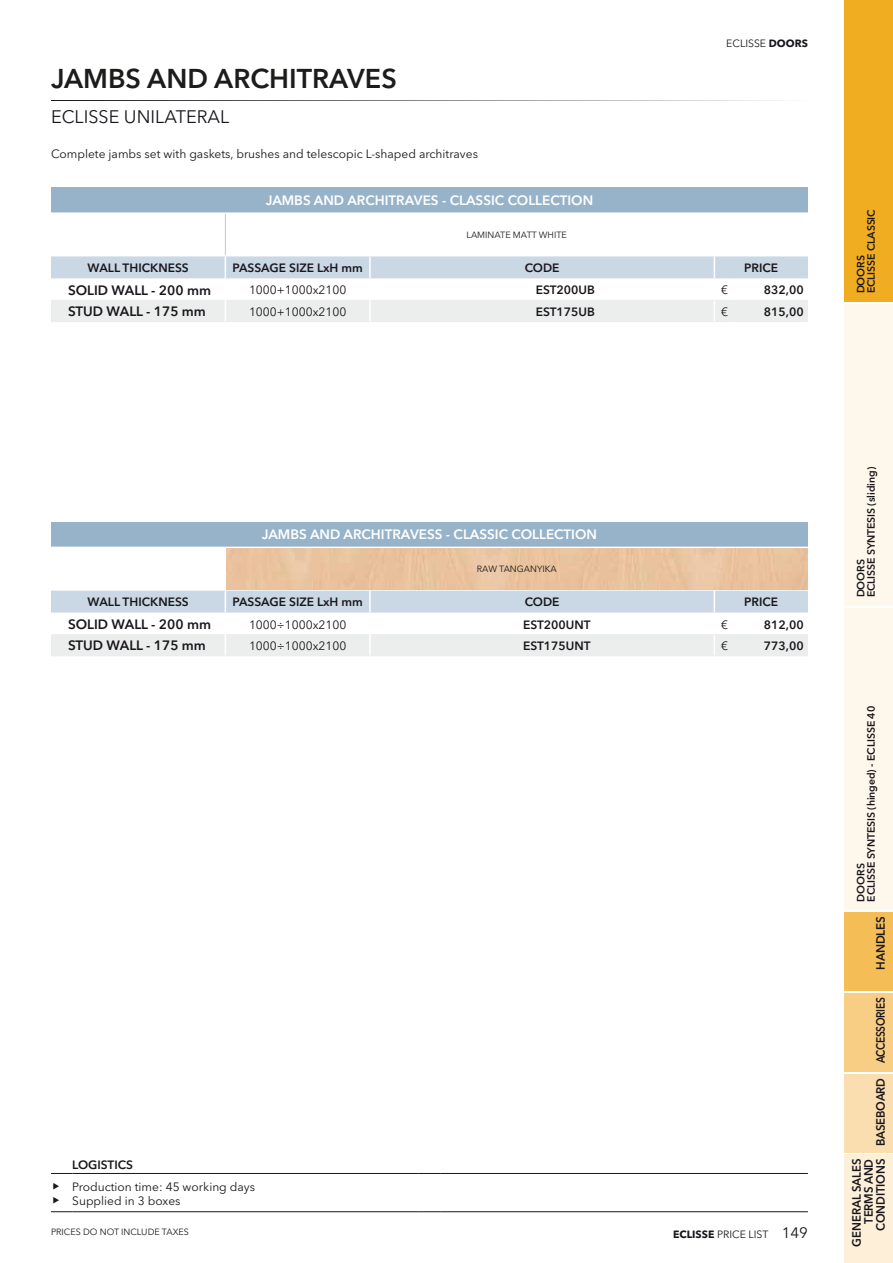
<style>
.page{position:relative;width:893px;height:1263px;background:#fff}
.page>*{position:absolute;margin:0;border:0;box-sizing:border-box;transform-origin:0 0}
.t1{font:600 27px "Avenir Next LT Pro";color:#1c1c1a}
.t2{font:18px "Avenir Next LT Pro";color:#1a171c}
.t3{font:15px "Avenir Next LT Pro";color:#1a171c}
.t4{font:600 13.5px "Avenir Next LT Pro";color:#fff}
.t5{font:600 13.5px "Avenir Next LT Pro";color:#1a171c}
.t6{font:12px/14.4px "Avenir Next LT Pro";color:#1a171c}
.t7{font:600 12px "Avenir Next LT Pro";color:#1a171c}
.t8{font:600 12px/12px "Avenir Next LT Pro";color:#1a171c;text-align:right;scale:.95 1}
.t9{font:600 12px "Avenir Next LT Pro";letter-spacing:-.03em;color:#1a171c;scale:.85 1}
.t10{font:600 12px "Avenir Next LT Pro";letter-spacing:-.02em;color:#1a171c;scale:.95 1}
.t11{font:600 10.5px/10.5px "Avenir Next LT Pro";letter-spacing:-.01em;color:#1a171c}
.t12{font:10.5px "Avenir Next LT Pro";color:#1a171c}
.t13{font:9px "Avenir Next LT Pro";color:#1a171c}
.s1{font-weight:700}
</style>
<div class="page">
<div style="left:51px;top:188px;width:757px;height:25px;background:#96b3ca"></div>
<hr style="left:51px;top:212px;width:174px;height:2px;background:#fff">
<hr style="left:225px;top:212px;width:145px;height:2px;background:#fff">
<hr style="left:370px;top:212px;width:214px;height:2px;background:#fff">
<hr style="left:584px;top:212px;width:130px;height:2px;background:#fff">
<hr style="left:714px;top:212px;width:21px;height:2px;background:#fff">
<hr style="left:735px;top:212px;width:73px;height:2px;background:#fff">
<svg style="left:51px;top:256px;width:757px;height:66px"></svg>
<hr style="left:369px;top:300px;width:2px;height:21px;background:#fff">
<hr style="left:225px;top:214px;width:1px;height:41px;background:#c6c7c8">
<div style="left:51px;top:522px;width:757px;height:25px;background:#96b3ca"></div>
<svg style="left:51px;top:590px;width:757px;height:66px"></svg>
<hr style="left:369px;top:634px;width:2px;height:21px;background:#fff">
<svg style="left:51px;top:1173px;width:21px;height:1px"></svg>
<svg style="left:51px;top:1211px;width:21px;height:1px"></svg>
<hr style="left:72px;top:1173px;width:347px;height:1px;background:#1a171c">
<hr style="left:72px;top:1211px;width:347px;height:1px;background:#1a171c">
<svg style="left:419px;top:1211px;width:21px;height:1px"></svg>
<hr style="left:440px;top:1211px;width:368px;height:1px;background:#1a171c">
<svg style="left:419px;top:1173px;width:21px;height:1px"></svg>
<hr style="left:440px;top:1173px;width:368px;height:1px;background:#1a171c">
<hr style="left:51px;top:100px;width:757px;height:1px;background:#1a171c">
<div style="left:844px;top:912px;width:49px;height:79px;background:#f5bd56"></div>
<div style="left:844px;top:993px;width:49px;height:78px;background:#f8ce84"></div>
<div style="left:844px;top:1074px;width:49px;height:78px;background:#fbdeaf"></div>
<div style="left:844px;top:1154px;width:49px;height:109px;background:#fdefd8"></div>
<div style="left:844px;top:0;width:49px;height:302px;background:#f1ad21"></div>
<div style="left:844px;top:608px;width:49px;height:302px;background:#fef7eb"></div>
<div style="left:844px;top:304px;width:49px;height:302px;background:#fef7eb"></div>
<h1 class="t1" style="left:51px;top:63px;width:347px">JAMBS AND ARCHITRAVES</h1>
<h2 class="t2" style="left:51px;top:106px;width:180px">ECLISSE UNILATERAL</h2>
<p class="t6" style="left:51px;top:146px;width:428px">Complete jambs set with gaskets, brushes and telescopic L-shaped architraves</p>
<p class="t4" style="left:266px;top:192px;width:329px">JAMBS AND ARCHITRAVES - CLASSIC COLLECTION</p>
<p class="t13" style="left:466px;top:229px;width:102px">LAMINATE MATT WHITE</p>
<p class="t12" style="left:726px;top:37px;width:83px">ECLISSE <span class="s1">DOORS</span></p>
<p class="t7" style="left:88px;top:260px;width:103px">WALL THICKNESS</p>
<p class="t7" style="left:232px;top:260px;width:132px">PASSAGE SIZE LxH mm</p>
<p class="t7" style="left:525px;top:260px;width:36px">CODE</p>
<p class="t7" style="left:744px;top:260px;width:35px">PRICE</p>
<p class="t5" style="left:68px;top:282px;width:145px">SOLID WALL - 200 mm</p>
<p class="t6" style="left:249px;top:283px;width:99px">1000+1000x2100</p>
<p class="t7" style="left:536px;top:283px;width:61px">EST200UB</p>
<p class="t6" style="left:721px;top:283px;width:8px">€</p>
<p class="t7" style="left:764px;top:283px;width:41px">832,00</p>
<p class="t5" style="left:68px;top:303px;width:139px">STUD WALL - 175 mm</p>
<p class="t6" style="left:249px;top:304px;width:99px">1000+1000x2100</p>
<p class="t7" style="left:536px;top:304px;width:61px">EST175UB</p>
<p class="t6" style="left:721px;top:304px;width:8px">€</p>
<p class="t7" style="left:764px;top:304px;width:41px">815,00</p>
<p class="t11" style="left:855px;top:293px;width:86px;rotate:-90deg">DOORS<br>ECLISSE CLASSIC</p>
<p class="t4" style="left:262px;top:526px;width:337px">JAMBS AND ARCHITRAVESS - CLASSIC COLLECTION</p>
<p class="t13" style="left:477px;top:563px;width:81px">RAW TANGANYIKA</p>
<p class="t7" style="left:88px;top:595px;width:103px">WALL THICKNESS</p>
<p class="t7" style="left:232px;top:595px;width:132px">PASSAGE SIZE LxH mm</p>
<p class="t7" style="left:525px;top:595px;width:36px">CODE</p>
<p class="t7" style="left:744px;top:595px;width:35px">PRICE</p>
<p class="t5" style="left:68px;top:616px;width:145px">SOLID WALL - 200 mm</p>
<p class="t6" style="left:249px;top:617px;width:99px">1000÷1000x2100</p>
<p class="t7" style="left:523px;top:617px;width:69px">EST200UNT</p>
<p class="t6" style="left:721px;top:617px;width:8px">€</p>
<p class="t7" style="left:764px;top:617px;width:41px">812,00</p>
<p class="t5" style="left:68px;top:637px;width:139px">STUD WALL - 175 mm</p>
<p class="t6" style="left:249px;top:638px;width:99px">1000÷1000x2100</p>
<p class="t7" style="left:523px;top:638px;width:69px">EST175UNT</p>
<p class="t6" style="left:721px;top:638px;width:8px">€</p>
<p class="t7" style="left:764px;top:638px;width:41px">773,00</p>
<p class="t7" style="left:72px;top:1158px;width:62px">LOGISTICS</p>
<p class="t6" style="left:72px;top:1179px;width:184px">Production time: 45 working days<br>Supplied in 3 boxes</p>
<p class="t13" style="left:51px;top:1227px;width:139px">PRICES DO NOT INCLUDE TAXES</p>
<p class="t12" style="left:673px;top:1228px;width:97px"><span class="s1">ECLISSE</span> PRICE LIST</p>
<p class="t3" style="left:782px;top:1224px;width:28px">149</p>
<p class="t11" style="left:855px;top:597px;width:132px;rotate:-90deg">DOORS<br>ECLISSE SYNTESIS (sliding)</p>
<p class="t11" style="left:855px;top:901px;width:197px;rotate:-90deg">DOORS<br>ECLISSE SYNTESIS (hinged) - ECLISSE 40</p>
<p class="t7" style="left:873px;top:969px;width:55px;rotate:-90deg">HANDLES</p>
<p class="t9" style="left:873px;top:1063px;width:79px;rotate:-90deg">ACCESSORIES</p>
<p class="t10" style="left:873px;top:1146px;width:73px;rotate:-90deg">BASEBOARD</p>
<p class="t8" style="left:851px;top:1246px;width:94px;rotate:-90deg">GENERAL SALES<br>TERMS AND<br>CONDITIONS</p>
</div>
